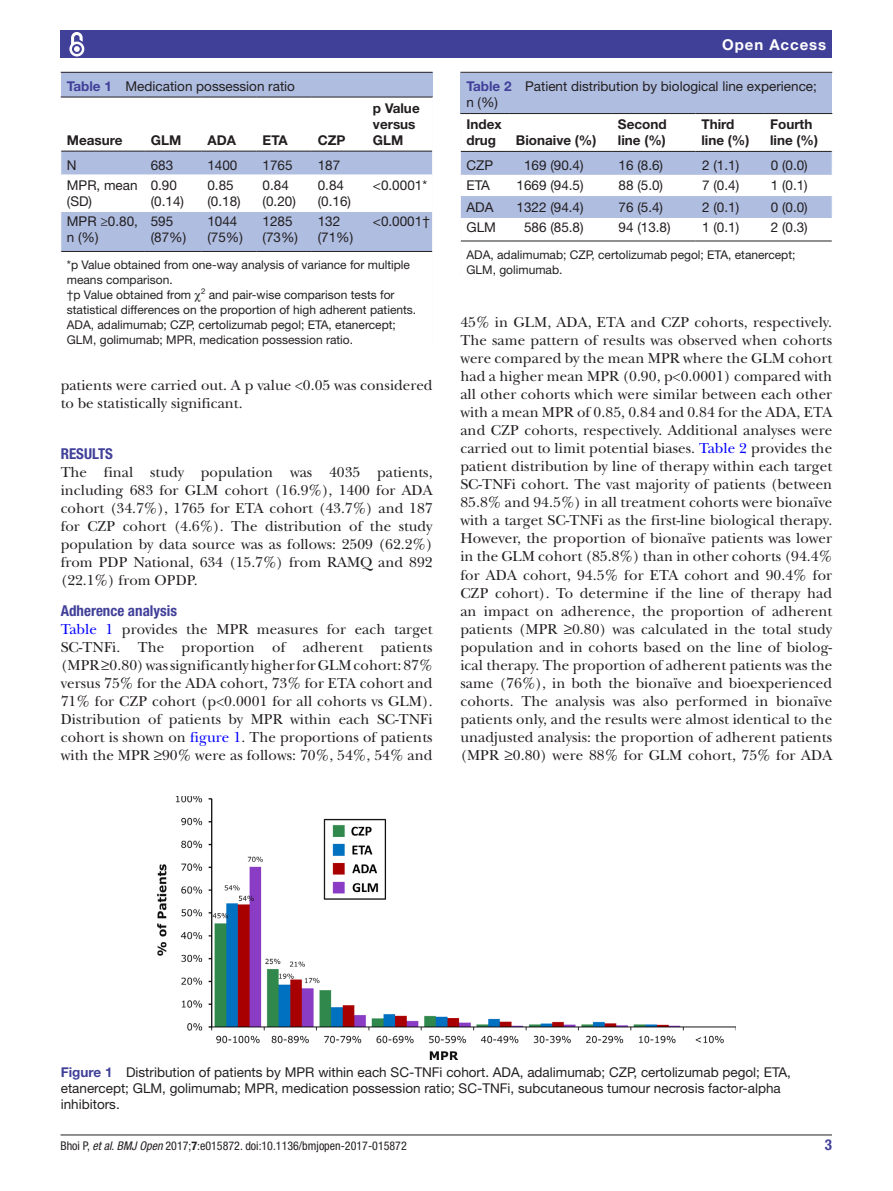
<style>
.page{position:relative;width:893px;height:1191px;background:#fff}
.page>*{position:absolute;margin:0;border:0;box-sizing:border-box;transform-origin:0 0}
.t1{font:15px/18px "New Baskerville";color:#231f20;text-align:justify}
.t2{font:700 condensed 15px "Helvetica Neue LT Std";color:#414099}
.t3{font:700 15px "Helvetica Neue LT Std";letter-spacing:.065em;color:#fff}
.t4{font:13.5px/16.2px "Helvetica Neue LT Std";color:#231f20}
.t5{font:700 13.5px/16.2px "Helvetica Neue LT Std";color:#231f20}
.t6{font:12px/15px "Helvetica Neue LT Std";color:#231f20}
.t7{font:condensed 12px "Helvetica Neue LT Std";color:#231f20}
.s1{font-weight:700;color:#414099}
.s2{color:#00f}
.s3{font-style:italic}
.s4{font-weight:700}
</style>
<div class="page">
<hr style="left:61px;top:1134px;width:771px;height:1px;background:#231f20">
<div style="left:61px;top:31px;width:771px;height:27px;background:#414099"></div>
<svg style="left:69px;top:32px;width:16px;height:25px"></svg>
<div style="left:61px;top:73px;width:372px;height:271px;background:#afbde1"></div>
<hr style="left:61px;top:72px;width:372px;height:1px;background:#231f20">
<div style="left:61px;top:98px;width:371px;height:245px;background:#fff"></div>
<hr style="left:61px;top:97px;width:84px;height:1px;background:#231f20">
<hr style="left:145px;top:97px;width:56px;height:1px;background:#231f20">
<hr style="left:201px;top:97px;width:56px;height:1px;background:#231f20">
<hr style="left:257px;top:97px;width:55px;height:1px;background:#231f20">
<hr style="left:312px;top:97px;width:55px;height:1px;background:#231f20">
<hr style="left:367px;top:97px;width:66px;height:1px;background:#231f20">
<hr style="left:145px;top:251px;width:56px;height:1px;background:#231f20">
<hr style="left:201px;top:251px;width:56px;height:1px;background:#231f20">
<hr style="left:257px;top:251px;width:55px;height:1px;background:#231f20">
<hr style="left:312px;top:251px;width:55px;height:1px;background:#231f20">
<hr style="left:61px;top:251px;width:84px;height:1px;background:#231f20">
<hr style="left:367px;top:251px;width:65px;height:1px;background:#231f20">
<hr style="left:432px;top:97px;width:1px;height:54px;background:#fff">
<svg style="left:60px;top:151px;width:373px;height:100px"></svg>
<hr style="left:432px;top:174px;width:1px;height:38px;background:#fff">
<hr style="left:432px;top:212px;width:1px;height:39px;background:#fff">
<hr style="left:432px;top:251px;width:1px;height:93px;background:#fff">
<hr style="left:61px;top:283px;width:372px;height:2px;background:#fff">
<hr style="left:61px;top:313px;width:372px;height:2px;background:#fff">
<hr style="left:61px;top:343px;width:372px;height:2px;background:#fff">
<img style="left:157px;top:796px;width:579px;height:263px">
<div style="left:460px;top:73px;width:372px;height:200px;background:#afbde1"></div>
<hr style="left:460px;top:72px;width:372px;height:1px;background:#231f20">
<div style="left:461px;top:114px;width:371px;height:159px;background:#fff"></div>
<hr style="left:460px;top:113px;width:50px;height:1px;background:#231f20">
<hr style="left:510px;top:113px;width:102px;height:1px;background:#231f20">
<hr style="left:612px;top:113px;width:83px;height:1px;background:#231f20">
<hr style="left:695px;top:113px;width:69px;height:1px;background:#231f20">
<hr style="left:764px;top:113px;width:68px;height:1px;background:#231f20">
<hr style="left:510px;top:241px;width:102px;height:1px;background:#231f20">
<hr style="left:612px;top:241px;width:83px;height:1px;background:#231f20">
<hr style="left:695px;top:241px;width:69px;height:1px;background:#231f20">
<hr style="left:460px;top:241px;width:50px;height:1px;background:#231f20">
<hr style="left:764px;top:241px;width:68px;height:1px;background:#231f20">
<hr style="left:460px;top:114px;width:1px;height:37px;background:#fff">
<hr style="left:460px;top:241px;width:1px;height:32px;background:#fff">
<svg style="left:460px;top:151px;width:373px;height:90px"></svg>
<svg style="left:195px;top:293px;width:6px;height:9px"></svg>
<p class="t4" style="left:67px;top:78px;width:230px"><span class="s1">Table 1</span> Medication possession ratio</p>
<p class="t5" style="left:67px;top:132px;width:57px">Measure</p>
<p class="t5" style="left:151px;top:132px;width:32px">GLM</p>
<p class="t5" style="left:207px;top:132px;width:30px">ADA</p>
<p class="t5" style="left:263px;top:132px;width:27px">ETA</p>
<p class="t5" style="left:318px;top:132px;width:29px">CZP</p>
<p class="t5" style="left:373px;top:99px;width:48px">p Value versus<br>GLM</p>
<p class="t4" style="left:67px;top:157px;width:11px">N</p>
<p class="t4" style="left:151px;top:157px;width:24px">683</p>
<p class="t4" style="left:207px;top:157px;width:32px">1400</p>
<p class="t4" style="left:263px;top:157px;width:32px">1765</p>
<p class="t4" style="left:318px;top:157px;width:24px">187</p>
<p class="t4" style="left:67px;top:177px;width:72px">MPR, mean (SD)</p>
<p class="t4" style="left:151px;top:177px;width:35px">0.90 (0.14)</p>
<p class="t4" style="left:207px;top:177px;width:35px">0.85 (0.18)</p>
<p class="t4" style="left:263px;top:177px;width:35px">0.84 (0.20)</p>
<p class="t4" style="left:318px;top:177px;width:35px">0.84 (0.16)</p>
<p class="t4" style="left:373px;top:177px;width:56px">&lt;0.0001*</p>
<p class="t4" style="left:67px;top:213px;width:73px">MPR ≥0.80, n (%)</p>
<p class="t4" style="left:151px;top:213px;width:37px">595 (87%)</p>
<p class="t4" style="left:207px;top:213px;width:37px">1044 (75%)</p>
<p class="t4" style="left:263px;top:213px;width:37px">1285 (73%)</p>
<p class="t4" style="left:318px;top:213px;width:37px">132 (71%)</p>
<p class="t4" style="left:373px;top:213px;width:58px">&lt;0.0001†</p>
<p class="t6" style="left:67px;top:257px;width:351px">*p Value obtained from one-way analysis of variance for multiple means comparison.<br>†p Value obtained from <sup>2</sup> and pair-wise comparison tests for statistical differences on the proportion of high adherent patients.<br>ADA, adalimumab; CZP, certolizumab pegol; ETA, etanercept; GLM, golimumab; MPR, medication possession ratio.</p>
<p class="t1" style="left:61px;top:376px;width:373px">patients were carried out. A p value &lt;0.05 was considered to be statistically significant.</p>
<p class="t2" style="left:61px;top:444px;width:54px">Results</p>
<p class="t1" style="left:61px;top:463px;width:373px">The final study population was 4035 patients, including 683 for GLM cohort (16.9%), 1400 for ADA cohort (34.7%), 1765 for ETA cohort (43.7%) and 187 for CZP cohort (4.6%). The distribution of the study population by data source was as follows: 2509 (62.2%) from PDP National, 634 (15.7%) from RAMQ and 892 (22.1%) from OPDP.</p>
<p class="t2" style="left:61px;top:602px;width:118px">Adherence analysis</p>
<p class="t1" style="left:61px;top:620px;width:373px"><span class="s2">Table 1</span> provides the MPR measures for each target SC-TNFi. The proportion of adherent patients (MPR≥0.80) was significantly higher for GLM cohort: 87% versus 75% for the ADA cohort, 73% for ETA cohort and 71% for CZP cohort (p&lt;0.0001 for all cohorts vs GLM).<br>Distribution of patients by MPR within each SC-TNFi cohort is shown on <span class="s2">figure 1</span>. The proportions of patients with the MPR ≥90% were as follows: 70%, 54%, 54% and</p>
<p class="t3" style="left:722px;top:35px;width:106px">Open Access</p>
<p class="t4" style="left:466px;top:77px;width:352px"><span class="s1">Table 2</span> Patient distribution by biological line experience; n (%)</p>
<p class="t5" style="left:466px;top:116px;width:37px">Index drug</p>
<p class="t5" style="left:618px;top:116px;width:50px">Second line (%)</p>
<p class="t5" style="left:701px;top:116px;width:49px">Third line (%)</p>
<p class="t5" style="left:770px;top:116px;width:49px">Fourth line (%)</p>
<p class="t5" style="left:516px;top:132px;width:82px">Bionaive (%)</p>
<p class="t4" style="left:466px;top:157px;width:28px">CZP</p>
<p class="t4" style="left:524px;top:157px;width:61px">169 (90.4)</p>
<p class="t4" style="left:619px;top:157px;width:46px">16 (8.6)</p>
<p class="t4" style="left:702px;top:157px;width:39px">2 (1.1)</p>
<p class="t4" style="left:771px;top:157px;width:39px">0 (0.0)</p>
<p class="t4" style="left:466px;top:177px;width:25px">ETA</p>
<p class="t4" style="left:517px;top:177px;width:69px">1669 (94.5)</p>
<p class="t4" style="left:619px;top:177px;width:46px">88 (5.0)</p>
<p class="t4" style="left:702px;top:177px;width:39px">7 (0.4)</p>
<p class="t4" style="left:771px;top:177px;width:39px">1 (0.1)</p>
<p class="t4" style="left:466px;top:199px;width:28px">ADA</p>
<p class="t4" style="left:517px;top:199px;width:69px">1322 (94.4)</p>
<p class="t4" style="left:619px;top:199px;width:46px">76 (5.4)</p>
<p class="t4" style="left:702px;top:199px;width:39px">2 (0.1)</p>
<p class="t4" style="left:771px;top:199px;width:39px">0 (0.0)</p>
<p class="t4" style="left:466px;top:219px;width:31px">GLM</p>
<p class="t4" style="left:524px;top:219px;width:61px">586 (85.8)</p>
<p class="t4" style="left:619px;top:219px;width:54px">94 (13.8)</p>
<p class="t4" style="left:702px;top:219px;width:39px">1 (0.1)</p>
<p class="t4" style="left:771px;top:219px;width:39px">2 (0.3)</p>
<p class="t6" style="left:466px;top:247px;width:331px">ADA, adalimumab; CZP, certolizumab pegol; ETA, etanercept;<br>GLM, golimumab.</p>
<p class="t1" style="left:460px;top:313px;width:373px">45% in GLM, ADA, ETA and CZP cohorts, respectively.<br>The same pattern of results was observed when cohorts were compared by the mean MPR where the GLM cohort had a higher mean MPR (0.90, p&lt;0.0001) compared with all other cohorts which were similar between each other with a mean MPR of 0.85, 0.84 and 0.84 for the ADA, ETA and CZP cohorts, respectively. Additional analyses were carried out to limit potential biases. <span class="s2">Table 2</span> provides the patient distribution by line of therapy within each target SC-TNFi cohort. The vast majority of patients (between 85.8% and 94.5%) in all treatment cohorts were bionaïve with a target SC-TNFi as the first-line biological therapy.<br>However, the proportion of bionaïve patients was lower in the GLM cohort (85.8%) than in other cohorts (94.4% for ADA cohort, 94.5% for ETA cohort and 90.4% for CZP cohort). To determine if the line of therapy had an impact on adherence, the proportion of adherent patients (MPR ≥0.80) was calculated in the total study population and in cohorts based on the line of biolog&shy;ical therapy. The proportion of adherent patients was the same (76%), in both the bionaïve and bioexperienced cohorts. The analysis was also performed in bionaïve patients only, and the results were almost identical to the unadjusted analysis: the proportion of adherent patients (MPR ≥0.80) were 88% for GLM cohort, 75% for ADA</p>
<p class="t4" style="left:61px;top:1063px;width:732px"><span class="s1">Figure 1</span> Distribution of patients by MPR within each SC-TNFi cohort. ADA, adalimumab; CZP, certolizumab pegol; ETA, etanercept; GLM, golimumab; MPR, medication possession ratio; SC-TNFi, subcutaneous tumour necrosis factor-alpha inhibitors.</p>
<p class="t7" style="left:61px;top:1138px;width:348px">Bhoi P, <span class="s3">et al</span>. <span class="s3">BMJ Open</span> 2017;<span class="s4">7</span>:e015872. doi:10.1136/bmjopen-2017-015872</p>
<p class="t2" style="left:825px;top:1135px;width:9px">3</p>
</div>
